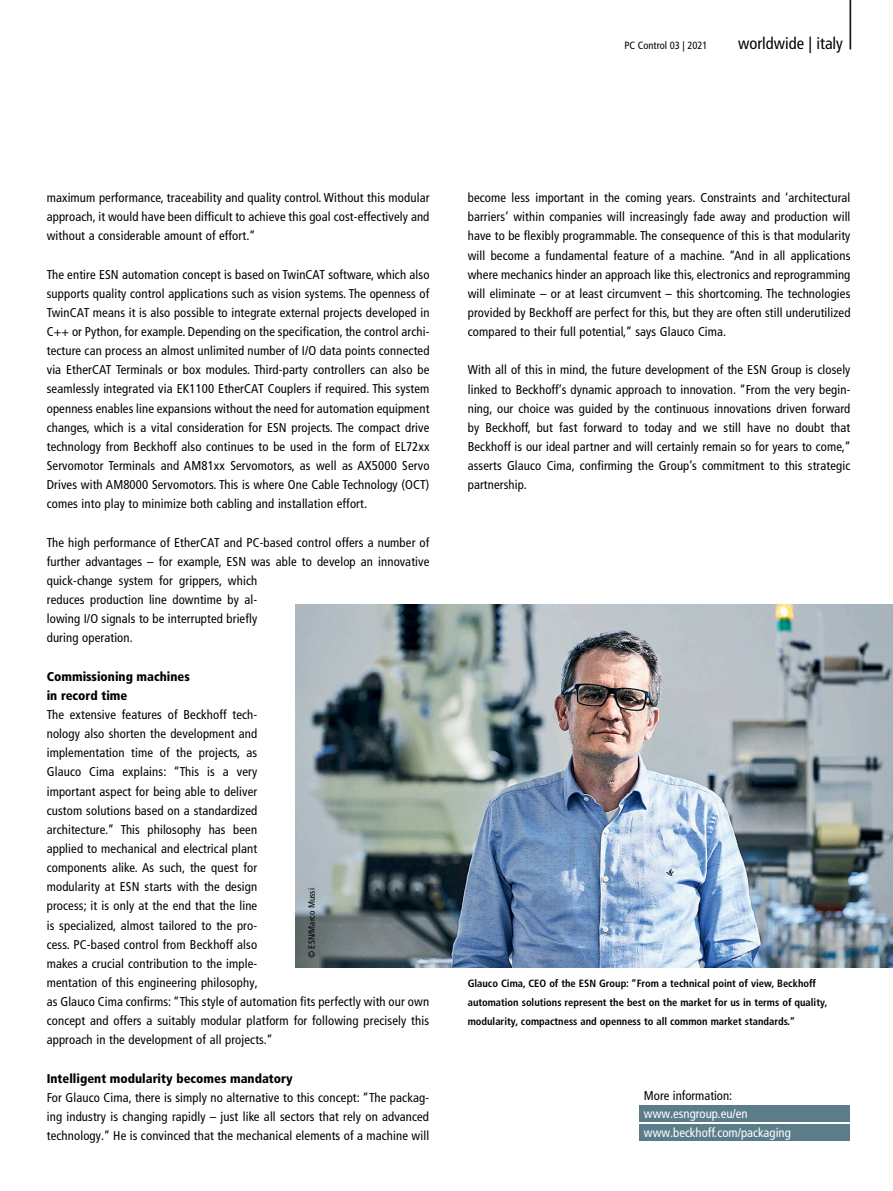
<style>
.page{position:relative;width:893px;height:1191px;background:#fff}
.page>*{position:absolute;margin:0;border:0;box-sizing:border-box;transform-origin:0 0}
.t1{font:300 condensed 61.8px "Frutiger LT Pro";color:#000;scale:.49 1}
.t2{font:condensed 16.5px "Frutiger LT Pro";color:#000}
.t3{font:condensed 12.75px/19.2px "Frutiger LT Pro";letter-spacing:.01em;color:#000;text-align:justify}
.t4{font:900 condensed 12.75px/19.2px "Frutiger LT Pro";color:#000}
.t5{font:condensed 12.75px/18.8px "Frutiger LT Pro";color:#fff}
.t6{font:700 condensed 10.5px/19.2px "Frutiger LT Pro";color:#000}
.t7{font:condensed 10.5px "Frutiger LT Pro";color:#000}
.t8{font:condensed 9px "Frutiger LT Pro";color:#000}
</style>
<div class="page">
<div style="left:640px;top:1105px;width:210px;height:16px;background:#5b7d8a"></div>
<div style="left:640px;top:1124px;width:210px;height:16px;background:#5b7d8a"></div>
<img style="left:296px;top:604px;width:597px;height:363px">
<h1 class="t1" style="left:847px;top:-23px;width:15px">|</h1>
<p class="t7" style="left:624px;top:39px;width:85px">PC Control 03 | 2021</p>
<p class="t2" style="left:738px;top:34px;width:106px">worldwide | italy</p>
<p class="t3" style="left:47px;top:188px;width:384px">maximum performance, traceability and quality control. Without this modular approach, it would have been difficult to achieve this goal cost-effectively and without a considerable amount of effort.”</p>
<p class="t3" style="left:47px;top:265px;width:384px">The entire ESN automation concept is based on TwinCAT software, which also supports quality control applications such as vision systems. The openness of TwinCAT means it is also possible to integrate external projects developed in C++ or Python, for example. Depending on the specification, the control archi&shy;tecture can process an almost unlimited number of I/O data points connected via EtherCAT Terminals or box modules. Third-party controllers can also be seamlessly integrated via EK1100 EtherCAT Couplers if required. This system openness enables line expansions without the need for automation equipment changes, which is a vital consideration for ESN projects. The compact drive technology from Beckhoff also continues to be used in the form of EL72xx Servomotor Terminals and AM81xx Servomotors, as well as AX5000 Servo Drives with AM8000 Servomotors. This is where One Cable Technology (OCT) comes into play to minimize both cabling and installation effort.</p>
<p class="t3" style="left:47px;top:532px;width:384px">The high performance of EtherCAT and PC-based control offers a number of further advantages – for example, ESN was able to develop an innovative</p>
<p class="t3" style="left:468px;top:188px;width:384px">become less important in the coming years. Constraints and ‘architectural barriers’ within companies will increasingly fade away and production will have to be flexibly programmable. The consequence of this is that modularity will become a fundamental feature of a machine. “And in all applications where mechanics hinder an approach like this, electronics and reprogramming will eliminate – or at least circumvent – this shortcoming. The technologies provided by Beckhoff are perfect for this, but they are often still underutilized compared to their full potential,” says Glauco Cima.</p>
<p class="t3" style="left:468px;top:360px;width:385px">With all of this in mind, the future development of the ESN Group is closely linked to Beckhoff’s dynamic approach to innovation. “From the very begin&shy;ning, our choice was guided by the continuous innovations driven forward by Beckhoff, but fast forward to today and we still have no doubt that Beckhoff is our ideal partner and will certainly remain so for years to come,” asserts Glauco Cima, confirming the Group’s commitment to this strategic partnership.</p>
<p class="t3" style="left:47px;top:571px;width:212px">quick-change system for grippers, which reduces production line downtime by al&shy;lowing I/O signals to be interrupted briefly during operation.</p>
<p class="t4" style="left:47px;top:666px;width:145px">Commissioning machines in record time</p>
<p class="t3" style="left:47px;top:705px;width:212px">The extensive features of Beckhoff tech&shy;nology also shorten the development and implementation time of the projects, as Glauco Cima explains: “This is a very important aspect for being able to deliver custom solutions based on a standardized architecture.” This philosophy has been applied to mechanical and electrical plant components alike. As such, the quest for modularity at ESN starts with the design process; it is only at the end that the line is specialized, almost tailored to the pro&shy;cess. PC-based control from Beckhoff also makes a crucial contribution to the imple&shy;mentation of this engineering philosophy,</p>
<p class="t8" style="left:306px;top:958px;width:71px;rotate:-90deg">© ESN/Marco Mussi</p>
<p class="t6" style="left:468px;top:973px;width:361px">Glauco Cima, CEO of the ESN Group: “From a technical point of view, Beckhoff automation solutions represent the best on the market for us in terms of quality, modularity, compactness and openness to all common market standards.”</p>
<p class="t3" style="left:47px;top:992px;width:384px">as Glauco Cima confirms: “This style of automation fits perfectly with our own concept and offers a suitably modular platform for following precisely this approach in the development of all projects.”</p>
<p class="t4" style="left:47px;top:1068px;width:247px">Intelligent modularity becomes mandatory</p>
<p class="t3" style="left:47px;top:1087px;width:384px">For Glauco Cima, there is simply no alternative to this concept: “The packag&shy;ing industry is changing rapidly – just like all sectors that rely on advanced technology.” He is convinced that the mechanical elements of a machine will</p>
<p class="t3" style="left:644px;top:1086px;width:90px">More information:</p>
<p class="t5" style="left:644px;top:1104px;width:148px">www.esngroup.eu/en www.beckhoff.com/packaging</p>
</div>
